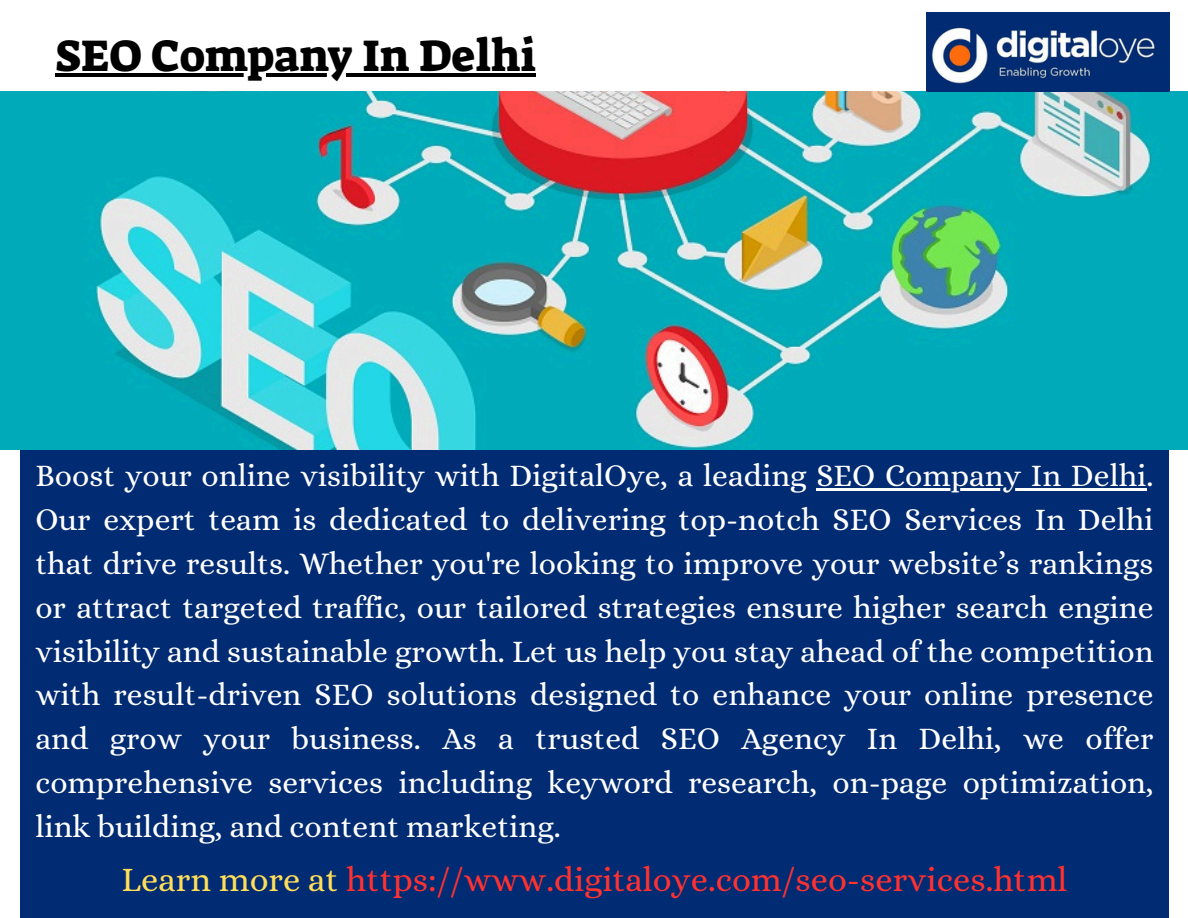
<style>
.page{position:relative;width:1188px;height:918px;background:#fff}
.page>*{position:absolute;margin:0;border:0;box-sizing:border-box;transform-origin:0 0}
.t1{font:45px "Suez One";color:#000}
.t2{font:34.5px "Alice";color:#ff3131}
.t3{font:31.5px/43.8px "Alice";color:#fff;text-align:justify}
.s1{color:#ffde59}
</style>
<div class="page">
<div style="left:21px;top:425px;width:1147px;height:493px;background:#012b72"></div>
<img style="left:0;top:92px;width:1188px;height:358px">
<hr style="left:816px;top:488px;width:331px;height:3px;background:#fff">
<hr style="left:56px;top:73px;width:480px;height:4px;background:#000">
<img style="left:926px;top:12px;width:243px;height:79px">
<p class="t1" style="left:56px;top:27px;width:482px">SEO Company In Delhi</p>
<p class="t3" style="left:35px;top:454px;width:1120px">Boost your online visibility with DigitalOye, a leading SEO Company In Delhi.</p>
<p class="t3" style="left:35px;top:497px;width:1120px">Our expert team is dedicated to delivering top-notch SEO Services In Delhi that drive results. Whether you're looking to improve your website’s rankings or attract targeted traffic, our tailored strategies ensure higher search engine visibility and sustainable growth. Let us help you stay ahead of the competition with result-driven SEO solutions designed to enhance your online presence and grow your business. As a trusted SEO Agency In Delhi, we offer comprehensive services including keyword research, on-page optimization, link building, and content marketing.</p>
<p class="t2" style="left:121px;top:860px;width:947px"><span class="s1">Learn more at</span> https://www.digitaloye.com/seo-services.html</p>
</div>
